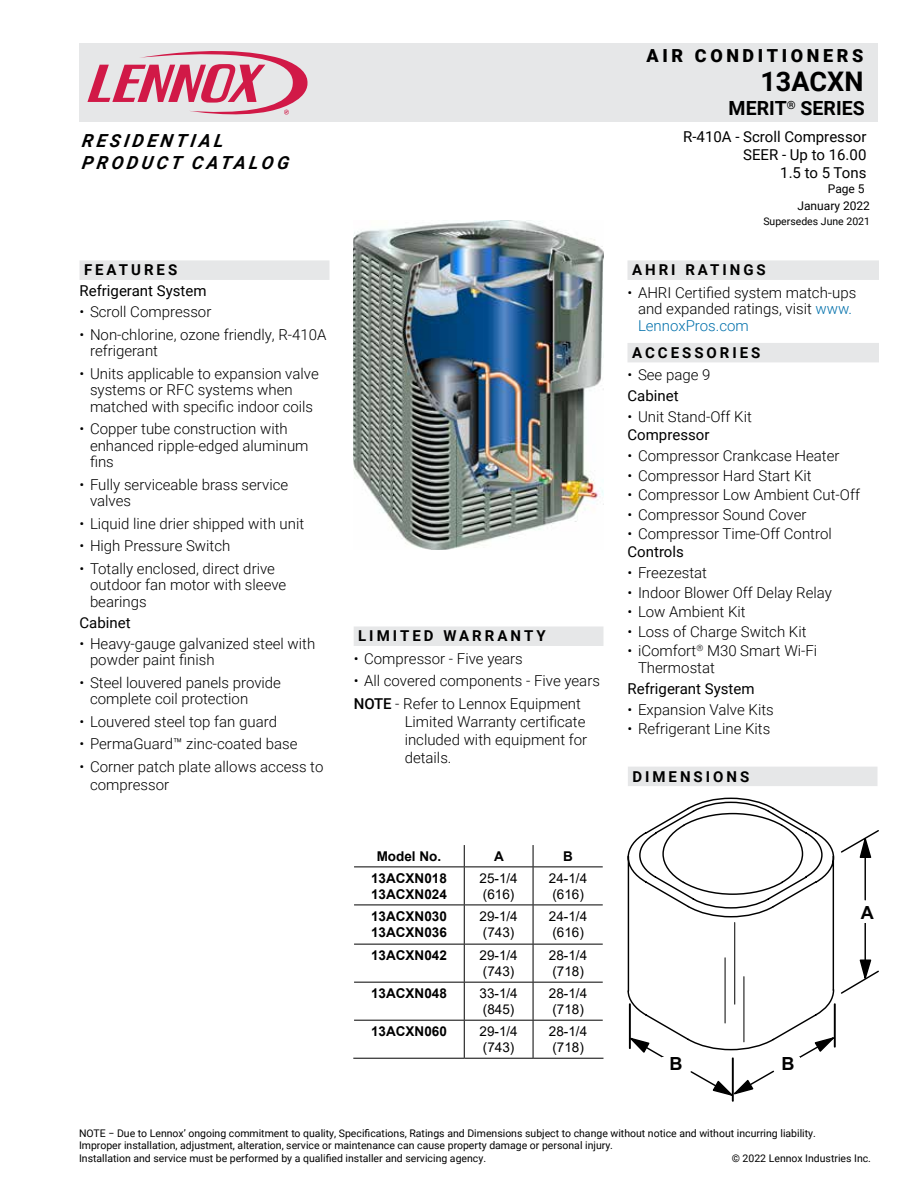
<style>
.page{position:relative;width:918px;height:1188px;background:#fff}
.page>*{position:absolute;margin:0;border:0;box-sizing:border-box;transform-origin:0 0}
.t1{font:700 27px "Roboto";color:#000}
.t2{font:700 19.5px "Roboto";color:#000}
.t3{font:700 18.15px "Arial";color:#000}
.t4{font:italic 700 18px/21.6px "Roboto";letter-spacing:.185em;color:#000}
.t5{font:900 18px "Roboto";letter-spacing:.2em;color:#000}
.t6{font:300 15px/16.5px "Roboto";color:#000}
.t7{font:15px/18px "Roboto";color:#000;text-align:right}
.t8{font:700 15px "Roboto";letter-spacing:.2em;color:#000}
.t9{font:13.5px/16.2px "Arial";color:#000}
.t10{font:700 13.5px/16.2px "Arial";color:#000}
.t11{font:12px "Roboto";color:#000}
.t12{font:10.5px/12.6px "Roboto";color:#000}
.s1{font-weight:500}
.s2{color:#0070ab}
</style>
<div class="page">
<div style="left:79px;top:44px;width:799px;height:78px;background:#e6e7e8"></div>
<svg style="left:87px;top:51px;width:221px;height:64px"></svg>
<hr style="left:732px;top:1058px;width:2px;height:43px;background:#000">
<svg style="left:627px;top:801px;width:252px;height:297px"></svg>
<div style="left:627px;top:260px;width:252px;height:20px;background:#e6e7e8"></div>
<div style="left:627px;top:343px;width:252px;height:19px;background:#e6e7e8"></div>
<div style="left:80px;top:260px;width:250px;height:20px;background:#e6e7e8"></div>
<div style="left:354px;top:626px;width:249px;height:20px;background:#e6e7e8"></div>
<svg style="left:464px;top:845px;width:1px;height:22px"></svg>
<svg style="left:533px;top:845px;width:1px;height:22px"></svg>
<hr style="left:354px;top:867px;width:110px;height:1px;background:#000">
<hr style="left:464px;top:867px;width:69px;height:1px;background:#000">
<hr style="left:464px;top:867px;width:1px;height:38px;background:#000">
<hr style="left:533px;top:867px;width:70px;height:1px;background:#000">
<hr style="left:533px;top:867px;width:1px;height:38px;background:#000">
<hr style="left:354px;top:905px;width:110px;height:1px;background:#000">
<hr style="left:464px;top:905px;width:69px;height:1px;background:#000">
<hr style="left:464px;top:905px;width:1px;height:39px;background:#000">
<hr style="left:533px;top:905px;width:70px;height:1px;background:#000">
<hr style="left:533px;top:905px;width:1px;height:39px;background:#000">
<hr style="left:354px;top:944px;width:110px;height:1px;background:#000">
<hr style="left:464px;top:944px;width:69px;height:1px;background:#000">
<hr style="left:464px;top:945px;width:1px;height:37px;background:#000">
<hr style="left:533px;top:944px;width:70px;height:1px;background:#000">
<hr style="left:533px;top:945px;width:1px;height:37px;background:#000">
<hr style="left:354px;top:982px;width:110px;height:1px;background:#000">
<hr style="left:464px;top:982px;width:69px;height:1px;background:#000">
<hr style="left:464px;top:983px;width:1px;height:37px;background:#000">
<hr style="left:533px;top:982px;width:70px;height:1px;background:#000">
<hr style="left:533px;top:983px;width:1px;height:37px;background:#000">
<hr style="left:354px;top:1020px;width:110px;height:1px;background:#000">
<hr style="left:464px;top:1020px;width:69px;height:1px;background:#000">
<hr style="left:464px;top:1021px;width:1px;height:37px;background:#000">
<hr style="left:533px;top:1020px;width:70px;height:1px;background:#000">
<hr style="left:533px;top:1021px;width:1px;height:37px;background:#000">
<hr style="left:353px;top:1058px;width:111px;height:1px;background:#000">
<hr style="left:464px;top:1058px;width:69px;height:1px;background:#000">
<hr style="left:533px;top:1058px;width:71px;height:1px;background:#000">
<img style="left:354px;top:220px;width:250px;height:330px">
<div style="left:628px;top:767px;width:250px;height:19px;background:#e6e7e8"></div>
<p class="t5" style="left:647px;top:43px;width:218px">AIR CONDITIONERS</p>
<h1 class="t1" style="left:760px;top:63px;width:105px">13ACXN</h1>
<p class="t4" style="left:81px;top:129px;width:212px">RESIDENTIA L<br>PRODUCT CATALOG</p>
<p class="t8" style="left:84px;top:260px;width:95px">FEATURES</p>
<p class="t7" style="left:80px;top:282px;width:129px">Refrigerant System</p>
<p class="t6" style="left:80px;top:303px;width:133px">• Scroll Compressor</p>
<p class="t6" style="left:90px;top:326px;width:238px;text-indent:-10px">• Non-chlorine, ozone friendly, R-410A refrigerant</p>
<p class="t6" style="left:90px;top:365px;width:230px;text-indent:-10px">• Units applicable to expansion valve systems or RFC systems when matched with specific indoor coils</p>
<p class="t6" style="left:90px;top:420px;width:220px;text-indent:-10px">• Copper tube construction with enhanced ripple-edged aluminum fins</p>
<p class="t6" style="left:90px;top:476px;width:200px;text-indent:-10px">• Fully serviceable brass service valves</p>
<p class="t6" style="left:80px;top:515px;width:226px">• Liquid line drier shipped with unit</p>
<p class="t6" style="left:80px;top:537px;width:152px">• High Pressure Switch</p>
<p class="t6" style="left:90px;top:560px;width:198px;text-indent:-10px">• Totally enclosed, direct drive outdoor fan motor with sleeve bearings</p>
<p class="t7" style="left:80px;top:613px;width:53px">Cabinet</p>
<p class="t6" style="left:90px;top:635px;width:227px;text-indent:-10px">• Heavy-gauge galvanized steel with powder paint finish</p>
<p class="t6" style="left:90px;top:674px;width:193px;text-indent:-10px">• Steel louvered panels provide complete coil protection</p>
<p class="t6" style="left:80px;top:713px;width:199px">• Louvered steel top fan guard</p>
<p class="t6" style="left:80px;top:735px;width:219px">• PermaGuard™ zinc-coated base</p>
<p class="t6" style="left:90px;top:757px;width:235px;line-height:18px;text-indent:-10px">• Corner patch plate allows access to compressor</p>
<p class="t8" style="left:358px;top:626px;width:189px">LIMITED WARRANTY</p>
<p class="t6" style="left:354px;top:650px;width:171px">• Compressor - Five years</p>
<p class="t6" style="left:354px;top:669px;width:248px;line-height:22.5px">• All covered components - Five years<br><span class="s1">NOTE</span> - Refer to Lennox Equipment</p>
<p class="t6" style="left:405px;top:712px;width:184px;line-height:18px;text-align:justify">Limited Warranty certificate included with equipment for details.</p>
<p class="t10" style="left:377px;top:848px;width:66px">Model No.</p>
<p class="t10" style="left:494px;top:848px;width:11px">A</p>
<p class="t10" style="left:563px;top:848px;width:11px">B</p>
<p class="t10" style="left:371px;top:870px;width:77px">13ACXN018<br>13ACXN024</p>
<p class="t9" style="left:480px;top:870px;width:40px">25-1/4 (616)</p>
<p class="t9" style="left:549px;top:870px;width:40px">24-1/4 (616)</p>
<p class="t10" style="left:371px;top:908px;width:77px">13ACXN030<br>13ACXN036</p>
<p class="t9" style="left:480px;top:908px;width:40px">29-1/4 (743)</p>
<p class="t9" style="left:549px;top:908px;width:40px">24-1/4 (616)</p>
<p class="t10" style="left:371px;top:947px;width:77px">13ACXN042</p>
<p class="t9" style="left:480px;top:947px;width:40px">29-1/4 (743)</p>
<p class="t9" style="left:549px;top:947px;width:40px">28-1/4 (718)</p>
<p class="t10" style="left:371px;top:985px;width:77px">13ACXN048</p>
<p class="t9" style="left:480px;top:985px;width:40px">33-1/4 (845)</p>
<p class="t9" style="left:549px;top:985px;width:40px">28-1/4 (718)</p>
<p class="t10" style="left:371px;top:1023px;width:77px">13ACXN060</p>
<p class="t9" style="left:480px;top:1023px;width:40px">29-1/4 (743)</p>
<p class="t9" style="left:549px;top:1023px;width:40px">28-1/4 (718)</p>
<h2 class="t2" style="left:729px;top:95px;width:138px">MERIT<sup>®</sup> SERIES</h2>
<p class="t7" style="left:683px;top:127px;width:185px">R-410A - Scroll Compressor<br>SEER - Up to 16.00<br>1.5 to 5 Tons</p>
<p class="t11" style="left:828px;top:181px;width:38px">Page 5</p>
<p class="t11" style="left:797px;top:197px;width:74px">January 2022</p>
<p class="t12" style="left:763px;top:215px;width:108px">Supersedes June 2021</p>
<p class="t8" style="left:632px;top:260px;width:135px">AHRI RATINGS</p>
<p class="t6" style="left:638px;top:284px;width:220px;text-indent:-10px">• AHRI Certified system match-ups and expanded ratings, visit <span class="s2">www.<br>LennoxPros.com</span></p>
<p class="t8" style="left:632px;top:342px;width:130px">ACCESSORIES</p>
<p class="t6" style="left:627px;top:366px;width:84px">• See page 9</p>
<p class="t7" style="left:627px;top:387px;width:53px">Cabinet</p>
<p class="t6" style="left:627px;top:408px;width:126px">• Unit Stand-Off Kit</p>
<p class="t7" style="left:627px;top:426px;width:83px">Compressor</p>
<p class="t6" style="left:627px;top:447px;width:214px">• Compressor Crankcase Heater</p>
<p class="t6" style="left:627px;top:467px;width:186px">• Compressor Hard Start Kit</p>
<p class="t6" style="left:627px;top:486px;width:234px">• Compressor Low Ambient Cut-Off</p>
<p class="t6" style="left:627px;top:506px;width:181px">• Compressor Sound Cover</p>
<p class="t6" style="left:627px;top:525px;width:206px">• Compressor Time-Off Control</p>
<p class="t7" style="left:627px;top:543px;width:58px">Controls</p>
<p class="t6" style="left:627px;top:564px;width:81px">• Freezestat</p>
<p class="t6" style="left:627px;top:584px;width:206px">• Indoor Blower Off Delay Relay</p>
<p class="t6" style="left:627px;top:603px;width:120px">• Low Ambient Kit</p>
<p class="t6" style="left:627px;top:623px;width:181px">• Loss of Charge Switch Kit</p>
<p class="t6" style="left:638px;top:642px;width:181px;text-indent:-11px">• iComfort<sup>®</sup> M30 Smart Wi-Fi<br>Thermostat</p>
<p class="t7" style="left:628px;top:679px;width:129px">Refrigerant System</p>
<p class="t6" style="left:628px;top:701px;width:148px">• Expansion Valve Kits</p>
<p class="t6" style="left:628px;top:720px;width:144px">• Refrigerant Line Kits</p>
<p class="t8" style="left:632px;top:766px;width:119px">DIMENSIONS</p>
<p class="t3" style="left:670px;top:1052px;width:15px">B</p>
<p class="t3" style="left:782px;top:1052px;width:15px">B</p>
<p class="t3" style="left:861px;top:900px;width:15px">A</p>
<p class="t12" style="left:79px;top:1126px;width:738px">NOTE − Due to Lennox’ ongoing commitment to quality, Specifications, Ratings and Dimensions subject to change without notice and without incurring liability.<br>Improper installation, adjustment, alteration, service or maintenance can cause property damage or personal injury.<br>Installation and service must be performed by a qualified installer and servicing agency.</p>
<p class="t12" style="left:732px;top:1151px;width:141px">© 2022 Lennox Industries Inc.</p>
</div>
